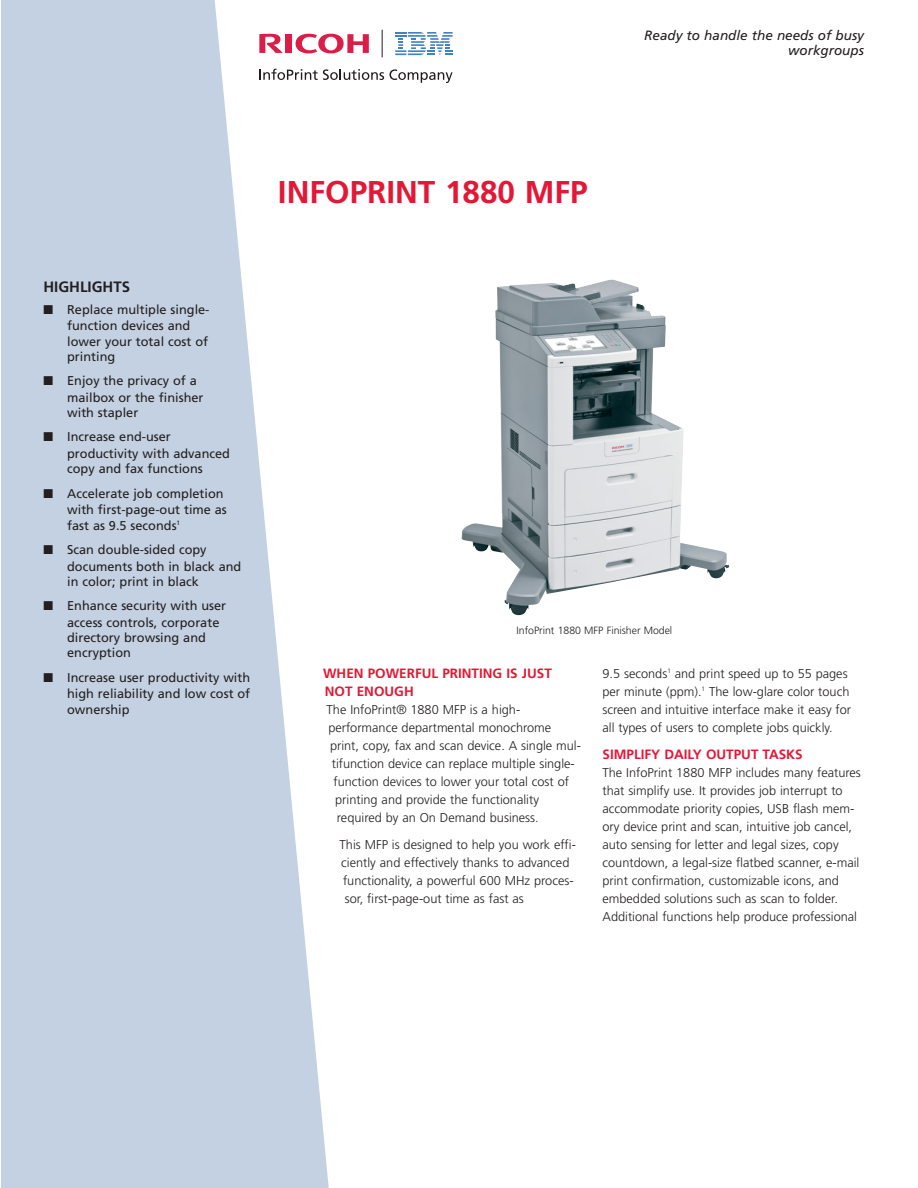
<style>
.page{position:relative;width:918px;height:1188px;background:#fff}
.page>*{position:absolute;margin:0;border:0;box-sizing:border-box;transform-origin:0 0}
.t1{font:700 31.5px "Frutiger";color:#e31836}
.t2{font:700 15px "Frutiger";color:#231f20}
.t3{font:700 13.5px/18px "Frutiger";color:#e31836}
.t4{font:italic 13.5px/15px "Frutiger";color:#231f20;text-align:right}
.t5{font:300 12.75px/18px "Frutiger";color:#231f20}
.t6{font:12.75px/16.6px "Frutiger";color:#231f20}
.t7{font:300 10.5px "Frutiger";color:#231f20}
.s1{font-family:"Helvetica Neue"}
</style>
<div class="page">
<svg style="left:1px;top:0;width:329px;height:1188px;fill:#c4d1e2"></svg>
<svg style="left:296px;top:34px;width:73px;height:19px"></svg>
<div style="left:285px;top:34px;width:7px;height:19px;background:#d91e48"></div>
<svg style="left:259px;top:34px;width:24px;height:19px"></svg>
<svg style="left:395px;top:32px;width:58px;height:23px"></svg>
<svg style="left:382px;top:30px;width:1px;height:27px"></svg>
<svg style="left:259px;top:69px;width:194px;height:14px"></svg>
<img style="left:462px;top:279px;width:267px;height:336px">
<p class="t4" style="left:644px;top:29px;width:221px">Ready to handle the needs of busy workgroups</p>
<h1 class="t1" style="left:278px;top:180px;width:311px">INFOPRINT 1880 MFP</h1>
<p class="t2" style="left:43px;top:281px;width:88px">HIGHLIGHTS</p>
<p class="t6" style="left:43px;top:302px;width:168px;text-align:center">■ Replace multiple single&shy;function devices and</p>
<p class="t6" style="left:67px;top:334px;width:142px;line-height:15.3px">lower your total cost of printing</p>
<p class="t6" style="left:67px;top:373px;width:138px;text-indent:-24px">■ Enjoy the privacy of a mailbox or the finisher</p>
<p class="t6" style="left:67px;top:405px;width:73px">with stapler</p>
<p class="t6" style="left:67px;top:430px;width:164px;text-indent:-24px">■ Increase end-user productivity with advanced</p>
<p class="t6" style="left:67px;top:462px;width:137px">copy and fax functions</p>
<p class="t6" style="left:43px;top:486px;width:185px;text-align:right">■ Accelerate job completion with first-page-out time as</p>
<p class="t6" style="left:67px;top:518px;width:114px">fast as 9.5 seconds<sup>1</sup></p>
<p class="t6" style="left:67px;top:542px;width:176px;text-indent:-24px">■ Scan double-sided copy documents both in black and</p>
<p class="t6" style="left:67px;top:574px;width:133px">in color; print in black</p>
<p class="t6" style="left:67px;top:598px;width:161px;text-indent:-24px">■ Enhance security with user access controls, corporate</p>
<p class="t6" style="left:67px;top:631px;width:140px;line-height:15.3px">directory browsing and encryption</p>
<p class="t6" style="left:43px;top:670px;width:208px;text-align:right">■ Increase user productivity with high reliability and low cost of</p>
<p class="t6" style="left:67px;top:702px;width:64px">ownership</p>
<p class="t7" style="left:517px;top:627px;width:157px">InfoPrint 1880 MFP Finisher Model</p>
<p class="t3" style="left:323px;top:666px;width:230px">WHEN POWERFUL PRINTING IS JUST<br>NOT ENOUGH</p>
<p class="t5" style="left:327px;top:702px;width:195px">The InfoPrint<span class="s1">®</span> 1880 MFP is a high-</p>
<p class="t5" style="left:328px;top:720px;width:224px">performance departmental monochrome</p>
<p class="t5" style="left:330px;top:738px;width:252px">print, copy, fax and scan device. A single mul-</p>
<p class="t5" style="left:332px;top:756px;width:245px">tifunction device can replace multiple single-</p>
<p class="t5" style="left:334px;top:774px;width:237px">function devices to lower your total cost of</p>
<p class="t5" style="left:335px;top:792px;width:205px">printing and provide the functionality</p>
<p class="t5" style="left:337px;top:810px;width:203px">required by an On Demand business.</p>
<p class="t5" style="left:340px;top:837px;width:238px">This MFP is designed to help you work effi&shy;ciently and effectively thanks to advanced functionality, a powerful 600 MHz proces&shy;sor, first-page-out time as fast as</p>
<p class="t5" style="left:602px;top:665px;width:250px">9.5 seconds<sup>1</sup> and print speed up to 55 pages per minute (ppm).<sup>1</sup> The low-glare color touch screen and intuitive interface make it easy for all types of users to complete jobs quickly.</p>
<p class="t3" style="left:603px;top:746px;width:202px">SIMPLIFY DAILY OUTPUT TASKS</p>
<p class="t5" style="left:603px;top:764px;width:260px">The InfoPrint 1880 MFP includes many features that simplify use. It provides job interrupt to accommodate priority copies, USB flash mem&shy;ory device print and scan, intuitive job cancel, auto sensing for letter and legal sizes, copy countdown, a legal-size flatbed scanner, e-mail print confirmation, customizable icons, and embedded solutions such as scan to folder.<br>Additional functions help produce professional</p>
</div>
